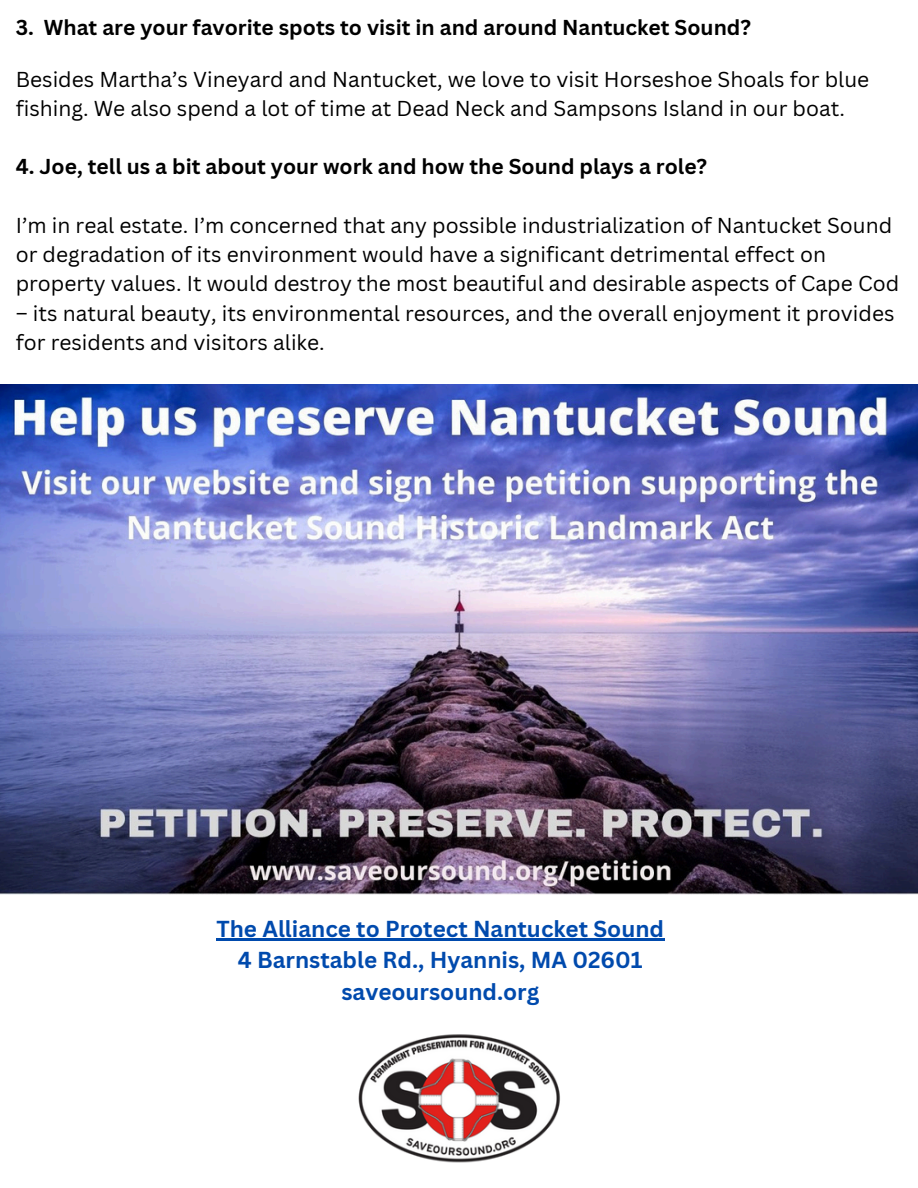
<style>
.page{position:relative;width:918px;height:1188px;background:#fff}
.page>*{position:absolute;margin:0;border:0;box-sizing:border-box;transform-origin:0 0}
.t1{font:700 22.5px/31.5px "Canva Sans";color:#004aad;text-align:center}
.t2{font:21px/29.2px "Canva Sans";color:#000}
.t3{font:700 21px "Canva Sans";color:#000}
</style>
<div class="page">
<img style="left:0;top:385px;width:918px;height:509px">
<hr style="left:216px;top:938px;width:449px;height:2px;background:#004aad">
<img style="left:358px;top:1034px;width:202px;height:128px">
<h1 class="t3" style="left:16px;top:12px;width:737px">3. What are your favorite spots to visit in and around Nantucket Sound?</h1>
<p class="t2" style="left:16px;top:64px;width:855px">Besides Martha’s Vineyard and Nantucket, we love to visit Horseshoe Shoals for blue fishing. We also spend a lot of time at Dead Neck and Sampsons Island in our boat.</p>
<h1 class="t3" style="left:16px;top:152px;width:693px">4. Joe, tell us a bit about your work and how the Sound plays a role?</h1>
<p class="t2" style="left:16px;top:210px;width:885px">I’m in real estate. I’m concerned that any possible industrialization of Nantucket Sound or degradation of its environment would have a significant detrimental effect on property values. It would destroy the most beautiful and desirable aspects of Cape Cod</p>
<p class="t2" style="left:16px;top:298px;width:880px">– its natural beauty, its environmental resources, and the overall enjoyment it provides for residents and visitors alike.</p>
<p class="t1" style="left:216px;top:912px;width:449px">The Alliance to Protect Nantucket Sound<br>4 Barnstable Rd., Hyannis, MA 02601 saveoursound.org</p>
</div>
